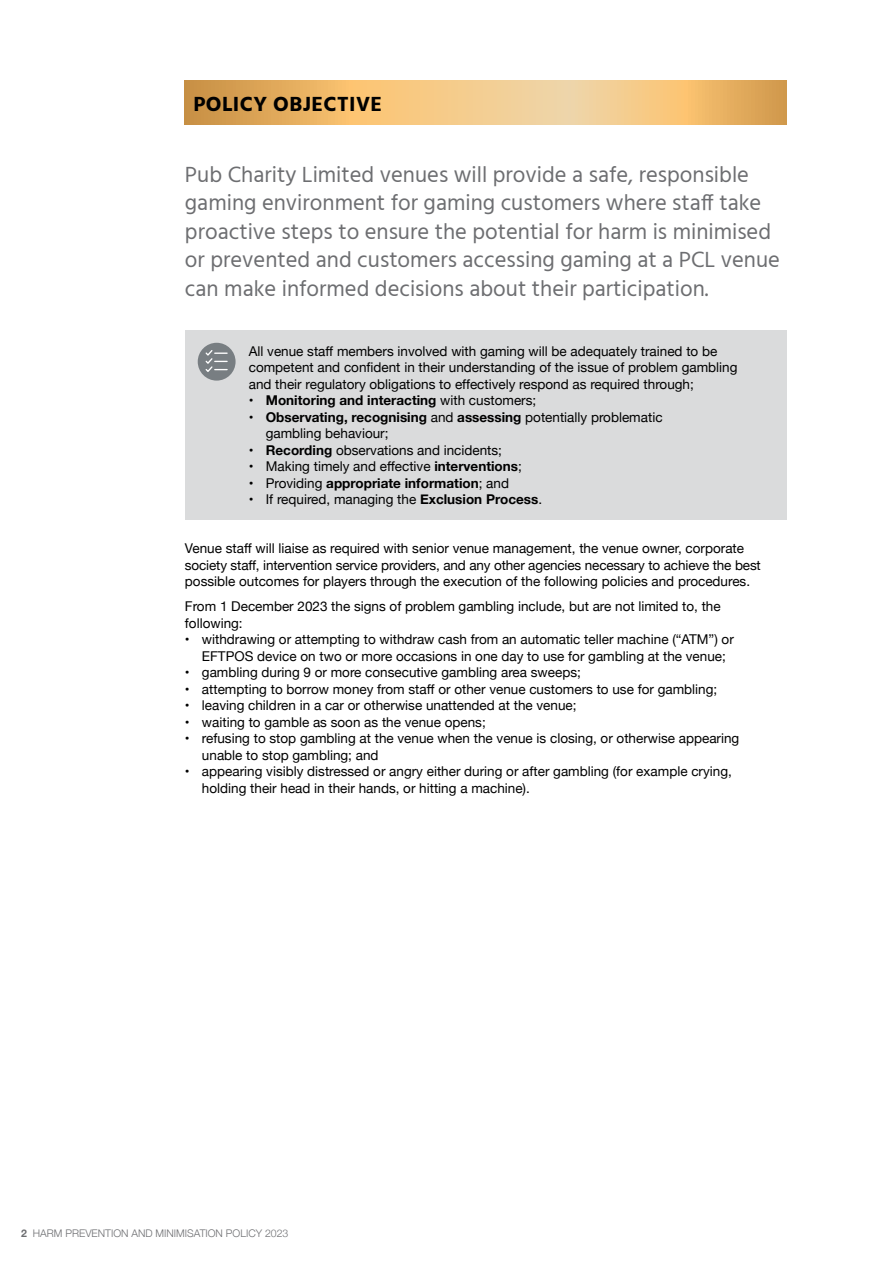
<style>
.page{position:relative;width:893px;height:1263px;background:#fff}
.page>*{position:absolute;margin:0;border:0;box-sizing:border-box;transform-origin:0 0}
.booklet-_large_intro{font:22.5px/28.5px "Hind";color:#6d6e71}
.t1{font:700 21px "Hind";letter-spacing:.02em;color:#000}
.body_bullets{font:13.5px/16.5px "Helvetica Neue";color:#000}
.BODYTEXT_before_bullet{font:13.5px/16.5px "Helvetica Neue";color:#000}
.BODYTEXT{font:13.5px/16.5px "Helvetica Neue";color:#000}
.body_bullets_end{font:13.5px/16.5px "Helvetica Neue";color:#000}
.body_bullets-2{font:700 13.5px "Helvetica Neue";color:#000}
.t2{font:300 10.5px "Helvetica Neue";color:#6d6e71}
.s1{font-weight:400}
.s2{font-weight:700}
</style>
<div class="page">
<svg style="left:185px;top:81px;width:602px;height:43px;background:#ecbd77"></svg>
<div style="left:185px;top:330px;width:602px;height:189px;background:#dadbdc"></div>
<div style="left:198px;top:343px;width:38px;height:38px;background:#787e82;border-radius:50%"></div>
<svg style="left:205px;top:350px;width:23px;height:22px"></svg>
<h1 class="t1" style="left:193px;top:92px;width:190px">POLICY OBJECTIVE</h1>
<p class="booklet-_large_intro" style="left:185px;top:161px;width:596px">Pub Charity Limited venues will provide a safe, responsible gaming environment for gaming customers where staff take proactive steps to ensure the potential for harm is minimised or prevented and customers accessing gaming at a PCL venue can make informed decisions about their participation.</p>
<p class="BODYTEXT_before_bullet" style="left:249px;top:343px;width:490px">All venue staff members involved with gaming will be adequately trained to be competent and confident in their understanding of the issue of problem gambling and their regulatory obligations to effectively respond as required through;</p>
<p class="body_bullets-2" style="left:249px;top:390px;width:289px"><span class="s1">•</span> Monitoring and interacting <span class="s1">with customers;</span></p>
<p class="body_bullets" style="left:266px;top:409px;width:398px;text-indent:-17px">• <span class="s2">Observating, recognising</span> and <span class="s2">assessing</span> potentially problematic gambling behaviour;</p>
<p class="body_bullets" style="left:249px;top:442px;width:255px">• <span class="s2">Recording</span> observations and incidents;</p>
<p class="body_bullets" style="left:249px;top:459px;width:275px">• Making timely and effective <span class="s2">interventions</span>;</p>
<p class="body_bullets-2" style="left:249px;top:472px;width:262px"><span class="s1">• Providing</span> appropriate information<span class="s1">; and</span></p>
<p class="body_bullets_end" style="left:249px;top:492px;width:295px">• If required, managing the <span class="s2">Exclusion Process</span>.</p>
<p class="BODYTEXT" style="left:185px;top:541px;width:577px">Venue staff will liaise as required with senior venue management, the venue owner, corporate society staff, intervention service providers, and any other agencies necessary to achieve the best possible outcomes for players through the execution of the following policies and procedures.</p>
<p class="BODYTEXT_before_bullet" style="left:185px;top:599px;width:537px">From 1 December 2023 the signs of problem gambling include, but are not limited to, the following:</p>
<p class="body_bullets" style="left:202px;top:632px;width:533px;text-indent:-17px">• withdrawing or attempting to withdraw cash from an automatic teller machine (“ATM”) or<br>EFTPOS device on two or more occasions in one day to use for gambling at the venue;</p>
<p class="body_bullets" style="left:185px;top:665px;width:397px">• gambling during 9 or more consecutive gambling area sweeps;</p>
<p class="body_bullets" style="left:185px;top:681px;width:534px">• attempting to borrow money from staff or other venue customers to use for gambling;</p>
<p class="body_bullets" style="left:185px;top:698px;width:393px">• leaving children in a car or otherwise unattended at the venue;</p>
<p class="body_bullets" style="left:185px;top:714px;width:302px">• waiting to gamble as soon as the venue opens;</p>
<p class="body_bullets" style="left:202px;top:731px;width:539px;text-indent:-17px">• refusing to stop gambling at the venue when the venue is closing, or otherwise appearing unable to stop gambling; and</p>
<p class="body_bullets_end" style="left:202px;top:764px;width:531px;text-indent:-17px">• appearing visibly distressed or angry either during or after gambling (for example crying, holding their head in their hands, or hitting a machine).</p>
<p class="t2" style="left:21px;top:1225px;width:269px"><span class="s2">2</span> HARM PREVENTION AND MINIMISATION POLICY 2023</p>
</div>
